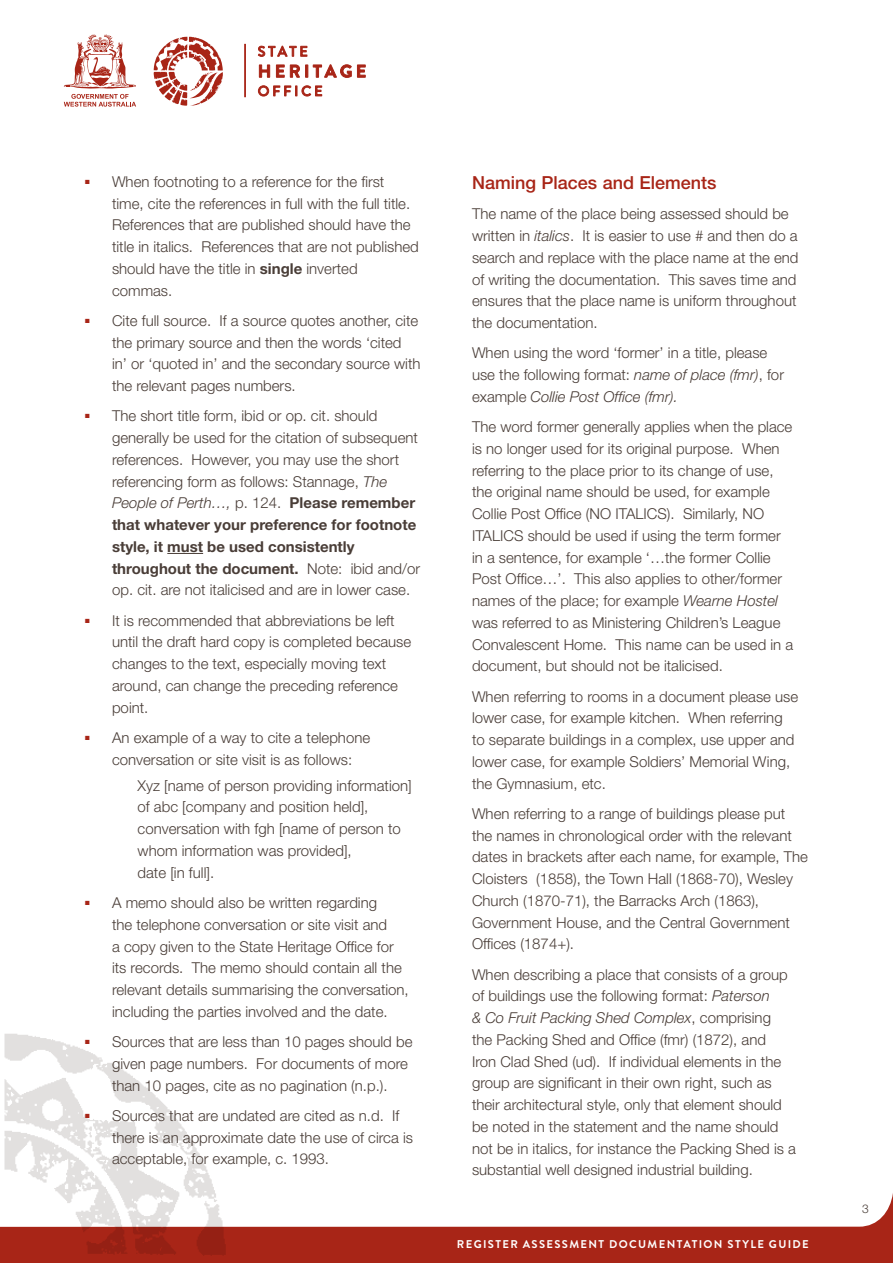
<style>
.page{position:relative;width:893px;height:1263px;background:#fff}
.page>*{position:absolute;margin:0;border:0;box-sizing:border-box;transform-origin:0 0}
.t1{font:500 18px "Helvetica Neue LT Std";color:#a82517}
.t2{font:300 15px/21.8px "Helvetica Neue LT Std";color:#493d37}
.t3{font:300 12px "Helvetica Neue LT Std";color:#493d37}
.t4{font:700 11.25px "Brandon Grotesque";letter-spacing:.12em;color:#fff}
.s1{font-weight:700}
.s2{font-style:italic}
</style>
<div class="page">
<svg style="left:242px;top:1193px;width:651px;height:70px;fill:#a82517"></svg>
<img style="left:0;top:1034px;width:242px;height:229px">
<svg style="left:64px;top:34px;width:72px;height:73px"></svg>
<svg style="left:153px;top:37px;width:70px;height:69px"></svg>
<svg style="left:258px;top:45px;width:49px;height:12px"></svg>
<svg style="left:259px;top:65px;width:11px;height:12px"></svg>
<svg style="left:276px;top:65px;width:8px;height:12px"></svg>
<svg style="left:290px;top:64px;width:61px;height:14px"></svg>
<svg style="left:357px;top:65px;width:8px;height:12px"></svg>
<svg style="left:258px;top:86px;width:64px;height:10px"></svg>
<hr style="left:244px;top:44px;width:2px;height:53px;background:#a82517">
<hr style="left:167px;top:553px;width:36px;height:1px;background:#493d37">
<p class="t2" style="left:112px;top:170px;width:308px;text-indent:-27px"><sup>■</sup> When footnoting to a reference for the first time, cite the references in full with the full title.<br>References that are published should have the title in italics. References that are not published should have the title in <span class="s1">single</span> inverted commas.</p>
<p class="t2" style="left:112px;top:309px;width:310px;text-indent:-27px"><sup>■</sup> Cite full source. If a source quotes another, cite the primary source and then the words ‘cited<br>in’ or ‘quoted in’ and the secondary source with the relevant pages numbers.</p>
<p class="t2" style="left:112px;top:405px;width:310px;text-indent:-27px"><sup>■</sup> The short title form, ibid or op. cit. should generally be used for the citation of subsequent references. However, you may use the short referencing form as follows: Stannage, <span class="s2">The People of Perth…,</span> p. 124. <span class="s1">Please remember that whatever your preference for footnote style, it must be used consistently throughout the document.</span> Note: ibid and/or op. cit. are not italicised and are in lower case.</p>
<p class="t2" style="left:112px;top:609px;width:301px;text-indent:-27px"><sup>■</sup> It is recommended that abbreviations be left until the draft hard copy is completed because changes to the text, especially moving text around, can change the preceding reference point.</p>
<p class="t2" style="left:112px;top:726px;width:260px;text-indent:-27px"><sup>■</sup> An example of a way to cite a telephone conversation or site visit is as follows:</p>
<p class="t2" style="left:138px;top:774px;width:276px">Xyz [name of person providing information] of abc [company and position held], conversation with fgh [name of person to whom information was provided],<br>date [in full].</p>
<p class="t2" style="left:112px;top:891px;width:298px;text-indent:-27px"><sup>■</sup> A memo should also be written regarding<br>the telephone conversation or site visit and<br>a copy given to the State Heritage Office for its records. The memo should contain all the relevant details summarising the conversation, including the parties involved and the date.</p>
<p class="t2" style="left:112px;top:1030px;width:302px;text-indent:-27px"><sup>■</sup> Sources that are less than 10 pages should be given page numbers. For documents of more than 10 pages, cite as no pagination (n.p.).</p>
<p class="t2" style="left:112px;top:1104px;width:302px;text-indent:-27px"><sup>■</sup> Sources that are undated are cited as n.d. If there is an approximate date the use of circa is acceptable, for example, c. 1993.</p>
<p class="t1" style="left:472px;top:172px;width:246px">Naming Places and Elements</p>
<p class="t2" style="left:472px;top:203px;width:328px">The name of the place being assessed should be written in <span class="s2">italics</span>. It is easier to use # and then do a search and replace with the place name at the end of writing the documentation. This saves time and ensures that the place name is uniform throughout the documentation.</p>
<p class="t2" style="left:472px;top:342px;width:314px">When using the word ‘former’ in a title, please use the following format: <span class="s2">name of place (fmr)</span>, for example <span class="s2">Collie Post Office (fmr).</span></p>
<p class="t2" style="left:472px;top:416px;width:323px">The word former generally applies when the place is no longer used for its original purpose. When referring to the place prior to its change of use, the original name should be used, for example Collie Post Office (NO ITALICS). Similarly, NO ITALICS should be used if using the term former in a sentence, for example ‘…the former Collie Post Office…’. This also applies to other/former names of the place; for example <span class="s2">Wearne Hostel </span>was referred to as Ministering Children’s League Convalescent Home. This name can be used in a document, but should not be italicised.</p>
<p class="t2" style="left:472px;top:685px;width:328px">When referring to rooms in a document please use lower case, for example kitchen. When referring to separate buildings in a complex, use upper and lower case, for example Soldiers’ Memorial Wing, the Gymnasium, etc.</p>
<p class="t2" style="left:472px;top:802px;width:337px">When referring to a range of buildings please put the names in chronological order with the relevant dates in brackets after each name, for example, The Cloisters (1858), the Town Hall (1868-70), Wesley Church (1870-71), the Barracks Arch (1863), Government House, and the Central Government Offices (1874+).</p>
<p class="t2" style="left:472px;top:963px;width:325px">When describing a place that consists of a group of buildings use the following format: <span class="s2">Paterson<br>&amp; Co Fruit Packing Shed Complex</span>, comprising<br>the Packing Shed and Office (fmr) (1872), and<br>Iron Clad Shed (ud). If individual elements in the group are significant in their own right, such as their architectural style, only that element should be noted in the statement and the name should not be in italics, for instance the Packing Shed is a substantial well designed industrial building.</p>
<p class="t4" style="left:457px;top:1236px;width:353px">REGISTER ASSESSMENT DOCUMENTATION STYLE GUIDE</p>
<p class="t3" style="left:862px;top:1202px;width:8px">3</p>
</div>
